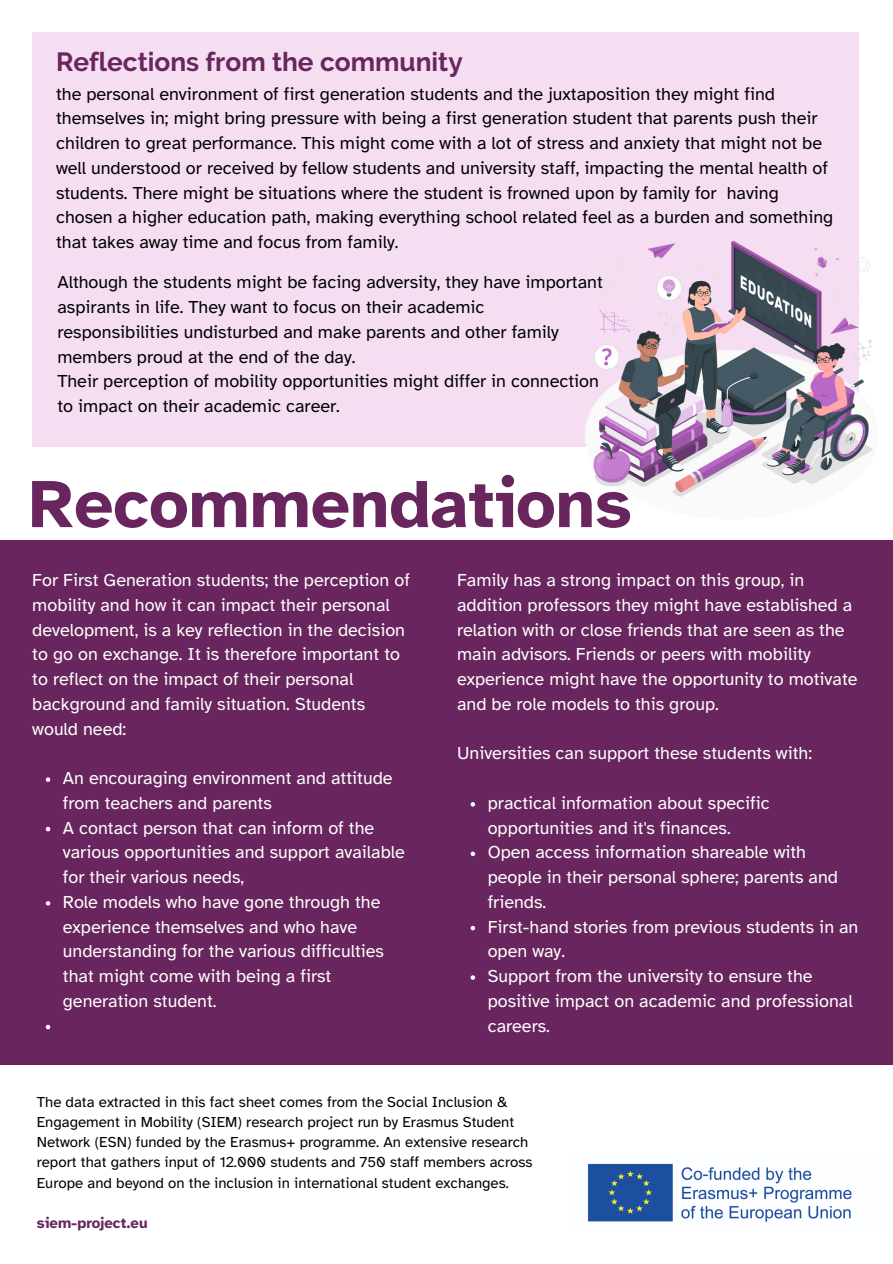
<style>
.page{position:relative;width:893px;height:1264px;background:#fff}
.page>*{position:absolute;margin:0;border:0;box-sizing:border-box;transform-origin:0 0}
.t1{font:700 69px "Atkinson Hyperlegible";color:#69255e}
.t2{font:700 26.25px "Raleway";color:#69255e}
.t3{font:18px/24.8px "Atkinson Hyperlegible";color:#fff}
.t4{font:18px/24.8px "Atkinson Hyperlegible";color:#000}
.t5{font:15px/20.2px "Atkinson Hyperlegible";color:#000}
.t6{font:700 15px "Atkinson Hyperlegible";color:#69255e}
</style>
<div class="page">
<img style="left:587px;top:1163px;width:265px;height:59px">
<div style="left:0;top:540px;width:892px;height:524px;background:#69255e"></div>
<div style="left:32px;top:31px;width:826px;height:415px;background:#f6def2"></div>
<img style="left:582px;top:225px;width:291px;height:272px">
<svg style="left:46px;top:777px;width:4px;height:5px"></svg>
<svg style="left:46px;top:826px;width:4px;height:5px"></svg>
<svg style="left:46px;top:901px;width:4px;height:4px"></svg>
<svg style="left:46px;top:1024px;width:4px;height:5px"></svg>
<svg style="left:470px;top:802px;width:5px;height:4px"></svg>
<svg style="left:470px;top:851px;width:5px;height:5px"></svg>
<svg style="left:470px;top:925px;width:5px;height:5px"></svg>
<svg style="left:470px;top:975px;width:5px;height:4px"></svg>
<h2 class="t2" style="left:56px;top:46px;width:408px">Reflections from the community</h2>
<p class="t4" style="left:56px;top:82px;width:778px">the personal environment of first generation students and the juxtaposition they might find themselves in; might bring pressure with being a first generation student that parents push their children to great performance. This might come with a lot of stress and anxiety that might not be well understood or received by fellow students and university staff, impacting the mental health of students. There might be situations where the student is frowned upon by family for having chosen a higher education path, making everything school related feel as a burden and something that takes away time and focus from family.</p>
<p class="t4" style="left:57px;top:271px;width:547px">Although the students might be facing adversity, they have important aspirants in life. They want to focus on their academic responsibilities undisturbed and make parents and other family members proud at the end of the day.<br>Their perception of mobility opportunities might differ in connection to impact on their academic career.</p>
<h1 class="t1" style="left:29px;top:472px;width:604px">Recommendations</h1>
<p class="t3" style="left:32px;top:569px;width:379px">For First Generation students; the perception of mobility and how it can impact their personal development, is a key reflection in the decision to go on exchange. It is therefore important to to reflect on the impact of their personal background and family situation. Students would need:</p>
<p class="t3" style="left:63px;top:766px;width:343px">An encouraging environment and attitude from teachers and parents<br>A contact person that can inform of the various opportunities and support available for their various needs,<br>Role models who have gone through the experience themselves and who have understanding for the various difficulties that might come with being a first generation student.</p>
<p class="t3" style="left:457px;top:569px;width:402px">Family has a strong impact on this group, in addition professors they might have established a relation with or close friends that are seen as the main advisors. Friends or peers with mobility experience might have the opportunity to motivate and be role models to this group.</p>
<p class="t3" style="left:457px;top:742px;width:356px">Universities can support these students with:</p>
<p class="t3" style="left:487px;top:791px;width:372px">practical information about specific opportunities and it's finances.<br>Open access information shareable with people in their personal sphere; parents and friends.<br>First-hand stories from previous students in an open way.<br>Support from the university to ensure the positive impact on academic and professional careers.</p>
<p class="t5" style="left:37px;top:1092px;width:497px">The data extracted in this fact sheet comes from the Social Inclusion &amp; Engagement in Mobility (SIEM) research project run by Erasmus Student Network (ESN) funded by the Erasmus+ programme. An extensive research report that gathers input of 12.000 students and 750 staff members across Europe and beyond on the inclusion in international student exchanges.</p>
<p class="t6" style="left:37px;top:1216px;width:112px">siem-project.eu</p>
</div>
